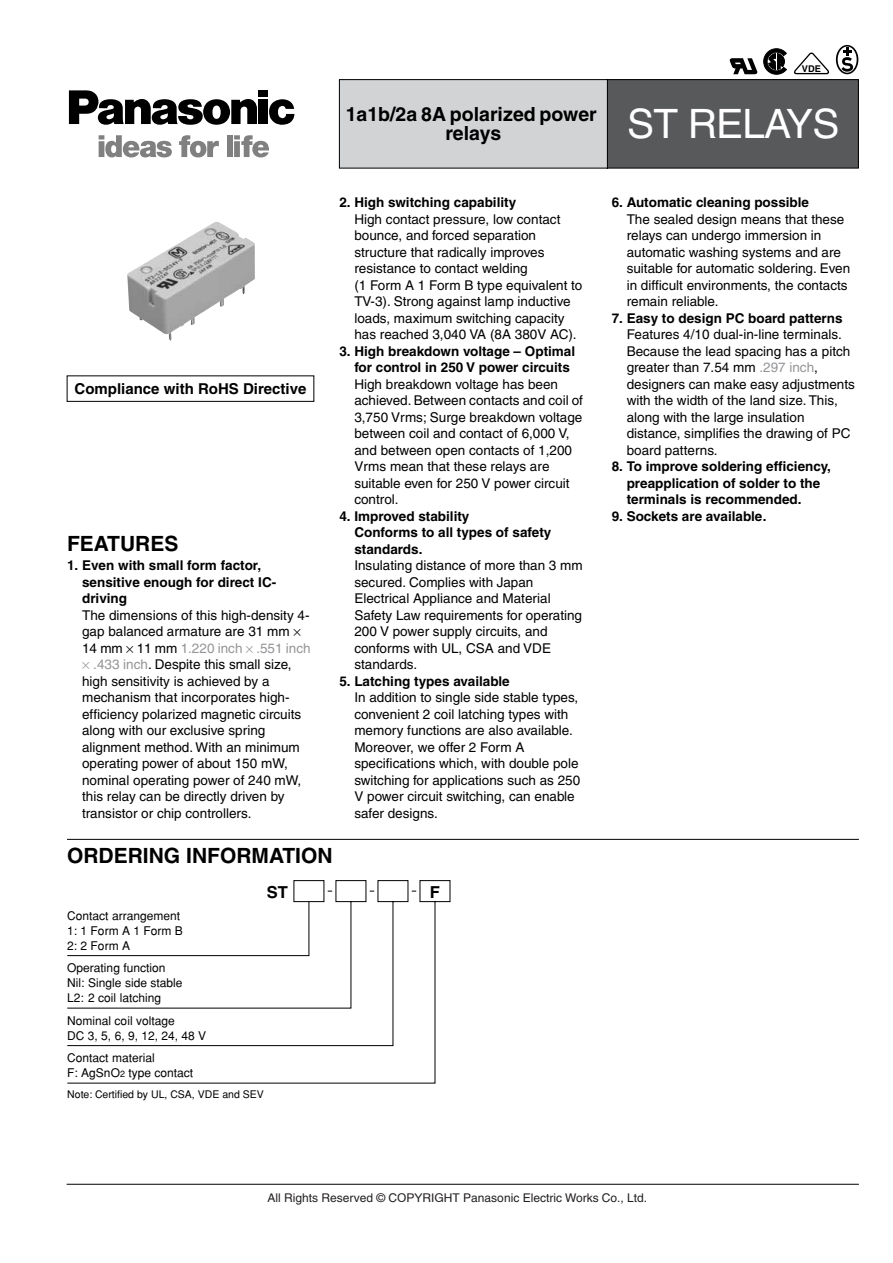
<style>
.page{position:relative;width:893px;height:1263px;background:#fff}
.page>*{position:absolute;margin:0;border:0;box-sizing:border-box;transform-origin:0 0}
.t1{font:40.5px "Helvetica";letter-spacing:-.02em;color:#fff}
.t2{font:700 21px "Helvetica";color:#000}
.t3{font:700 19.5px/19.5px "Helvetica";color:#000;text-align:center}
.t4{font:700 16.5px "Helvetica";color:#000}
.t5{font:700 15px "Helvetica";color:#000}
.t6{font:13.5px/16.5px "Helvetica";color:#000}
.t7{font:700 13.5px/16.5px "Helvetica";color:#000}
.t8{font:13.5px "Helvetica";color:#939598}
.t9{font:12px/15px "Helvetica";color:#000}
.t10{font:12px "Helvetica";color:#231f20}
.t11{font:10.5px "Helvetica";color:#000}
.t12{font:700 9.3px "Helvetica";color:#000}
.s1{color:#000}
.s2{color:#939598}
.s3{font-size:9px}
.s4{font-family:"Swiss 721 SWA"}
</style>
<div class="page">
<hr style="left:67px;top:1184px;width:791px;height:1px;background:#000">
<hr style="left:67px;top:839px;width:791px;height:1px;background:#000">
<div style="left:339px;top:80px;width:268px;height:88px;background:#d1d3d4"></div>
<div style="left:607px;top:80px;width:251px;height:88px;background:#58595b"></div>
<hr style="left:339px;top:80px;width:1px;height:88px;background:#000">
<hr style="left:607px;top:79px;width:1px;height:90px;background:#000">
<hr style="left:857px;top:80px;width:1px;height:88px;background:#000">
<hr style="left:339px;top:79px;width:519px;height:1px;background:#000">
<hr style="left:339px;top:168px;width:519px;height:1px;background:#000">
<svg style="left:763px;top:49px;width:23px;height:25px"></svg>
<svg style="left:794px;top:52px;width:35px;height:23px"></svg>
<svg style="left:729px;top:58px;width:28px;height:16px"></svg>
<svg style="left:835px;top:45px;width:23px;height:29px"></svg>
<svg style="left:69px;top:90px;width:188px;height:35px"></svg>
<div style="left:259px;top:100px;width:9px;height:24px;background:#000"></div>
<div style="left:259px;top:90px;width:9px;height:6px;background:#000"></div>
<svg style="left:269px;top:99px;width:25px;height:26px"></svg>
<svg style="left:99px;top:135px;width:73px;height:22px"></svg>
<svg style="left:179px;top:135px;width:40px;height:22px"></svg>
<div style="left:227px;top:135px;width:5px;height:22px;background:#808080"></div>
<svg style="left:234px;top:135px;width:35px;height:22px"></svg>
<img style="left:127px;top:222px;width:128px;height:119px">
<div style="left:67px;top:375px;width:247px;height:27px;border:1px solid #000"></div>
<svg style="left:67px;top:880px;width:383px;height:204px"></svg>
<svg style="left:67px;top:880px;width:307px;height:129px"></svg>
<p class="t12" style="left:801px;top:65px;width:21px">VDE</p>
<h3 class="t3" style="left:346px;top:106px;width:252px">1a1b/2a 8A polarized power relays</h3>
<h1 class="t1" style="left:627px;top:109px;width:214px">ST RELAYS</h1>
<p class="t5" style="left:75px;top:383px;width:233px">Compliance with RoHS Directive</p>
<h2 class="t2" style="left:67px;top:536px;width:113px">FEATURES</h2>
<p class="t7" style="left:82px;top:558px;width:196px;text-indent:-15px">1. Even with small form factor, sensitive enough for direct IC&shy;driving</p>
<p class="t6" style="left:82px;top:608px;width:229px">The dimensions of this high-density 4-</p>
<p class="t6" style="left:82px;top:624px;width:209px">gap balanced armature are 31 mm</p>
<p class="t8" style="left:82px;top:643px;width:230px"><span class="s1">14 mm 11 mm</span> 1.220 inch .551 inch</p>
<p class="t6" style="left:93px;top:657px;width:200px"><span class="s2">.433 inch</span>. Despite this small size,</p>
<p class="t6" style="left:82px;top:674px;width:189px">high sensitivity is achieved by a</p>
<p class="t6" style="left:82px;top:690px;width:209px">mechanism that incorporates high-</p>
<p class="t6" style="left:82px;top:707px;width:221px">efficiency polarized magnetic circuits</p>
<p class="t6" style="left:82px;top:723px;width:185px">along with our exclusive spring</p>
<p class="t6" style="left:82px;top:740px;width:219px">alignment method. With an minimum</p>
<p class="t6" style="left:82px;top:756px;width:207px">operating power of about 150 mW,</p>
<p class="t6" style="left:82px;top:773px;width:221px">nominal operating power of 240 mW,</p>
<p class="t6" style="left:82px;top:789px;width:204px">this relay can be directly driven by</p>
<p class="t6" style="left:82px;top:806px;width:171px">transistor or chip controllers.</p>
<p class="t7" style="left:339px;top:195px;width:178px">2. High switching capability</p>
<p class="t6" style="left:354px;top:212px;width:229px">High contact pressure, low contact bounce, and forced separation structure that radically improves resistance to contact welding<br>(1 Form A 1 Form B type equivalent to TV-3). Strong against lamp inductive loads, maximum switching capacity has reached 3,040 VA (8A 380V AC).</p>
<p class="t7" style="left:354px;top:344px;width:222px;text-indent:-15px">3. High breakdown voltage – Optimal for control in 250 V power circuits</p>
<p class="t6" style="left:354px;top:377px;width:230px">High breakdown voltage has been achieved. Between contacts and coil of<br>3,750 Vrms; Surge breakdown voltage between coil and contact of 6,000 V, and between open contacts of 1,200<br>Vrms mean that these relays are suitable even for 250 V power circuit control.</p>
<p class="t7" style="left:354px;top:509px;width:198px;text-indent:-15px">4. Improved stability<br>Conforms to all types of safety standards.</p>
<p class="t6" style="left:354px;top:558px;width:230px">Insulating distance of more than 3 mm secured. Complies with Japan<br>Electrical Appliance and Material<br>Safety Law requirements for operating<br>200 V power supply circuits, and conforms with UL, CSA and VDE standards.</p>
<p class="t7" style="left:339px;top:674px;width:172px">5. Latching types available</p>
<p class="t6" style="left:354px;top:690px;width:227px">In addition to single side stable types, convenient 2 coil latching types with memory functions are also available.<br>Moreover, we offer 2 Form A specifications which, with double pole switching for applications such as 250<br>V power circuit switching, can enable safer designs.</p>
<h2 class="t2" style="left:67px;top:848px;width:267px">ORDERING INFORMATION</h2>
<p class="t7" style="left:611px;top:195px;width:199px">6. Automatic cleaning possible</p>
<p class="t6" style="left:626px;top:212px;width:225px">The sealed design means that these relays can undergo immersion in automatic washing systems and are suitable for automatic soldering. Even in difficult environments, the contacts remain reliable.</p>
<p class="t7" style="left:611px;top:311px;width:232px">7. Easy to design PC board patterns</p>
<p class="t6" style="left:626px;top:327px;width:230px">Features 4/10 dual-in-line terminals.<br>Because the lead spacing has a pitch greater than 7.54 mm <span class="s2">.297 inch</span>, designers can make easy adjustments with the width of the land size. This, along with the large insulation distance, simplifies the drawing of PC board patterns.</p>
<p class="t7" style="left:626px;top:459px;width:206px;text-indent:-15px">8. To improve soldering efficiency, preapplication of solder to the terminals is recommended.</p>
<p class="t7" style="left:611px;top:509px;width:156px">9. Sockets are available.</p>
<p class="t9" style="left:67px;top:909px;width:117px">Contact arrangement<br>1: 1 Form A 1 Form B<br>2: 2 Form A</p>
<p class="t9" style="left:67px;top:962px;width:117px">Operating function<br>Nil: Single side stable<br>L2: 2 coil latching</p>
<p class="t9" style="left:67px;top:1014px;width:140px">Nominal coil voltage<br>DC 3, 5, 6, 9, 12, 24, 48 V</p>
<p class="t9" style="left:67px;top:1052px;width:127px">Contact material<br>F: AgSnO<span class="s3">2</span> type contact</p>
<p class="t4" style="left:267px;top:886px;width:23px">ST</p>
<p class="t4" style="left:430px;top:886px;width:12px">F</p>
<p class="t11" style="left:67px;top:1091px;width:198px">Note: Certified by UL, CSA, VDE and SEV</p>
<p class="t10" style="left:267px;top:1191px;width:381px">All Rights Reserved © C<span class="s4">OPYRIGHT</span> Panasonic Electric Works Co., Ltd.</p>
</div>
